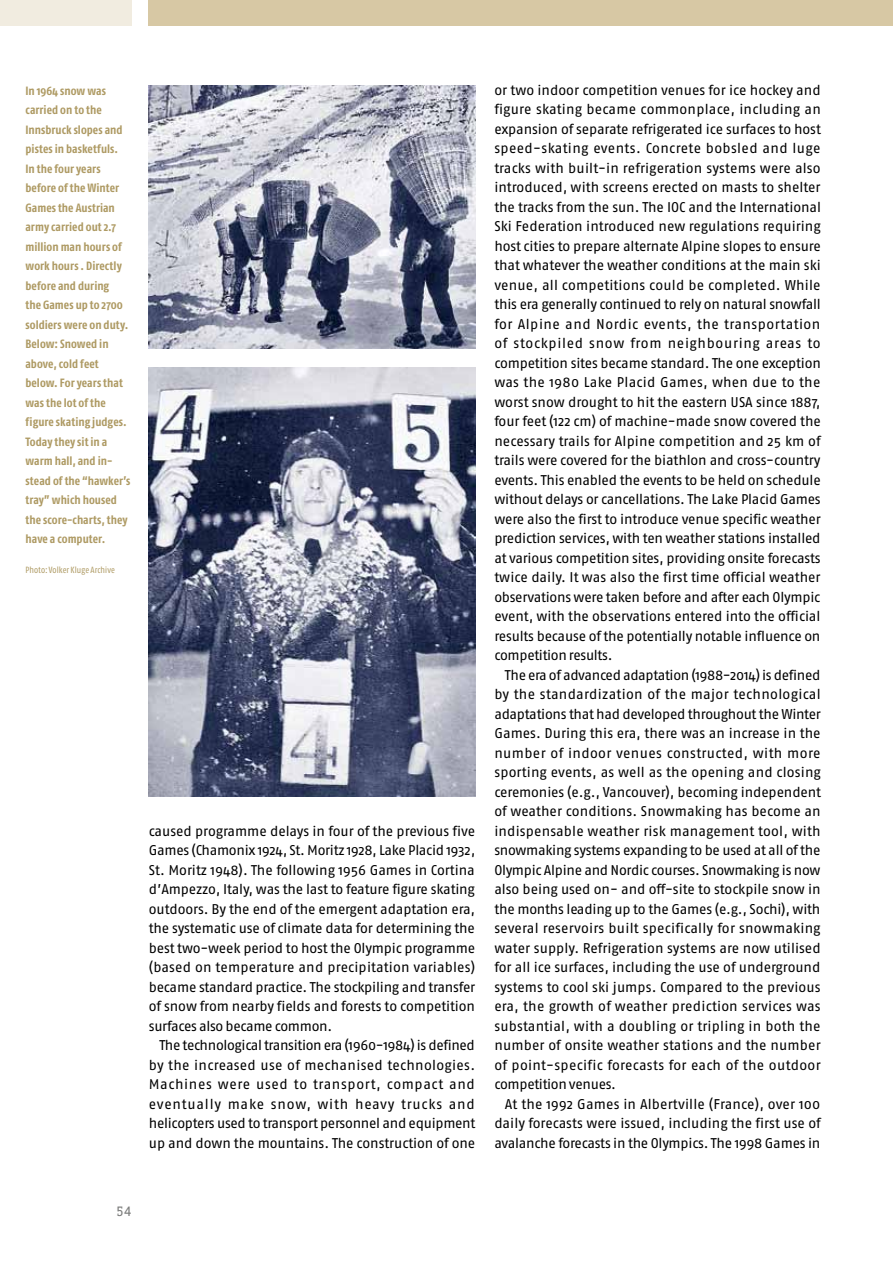
<style>
.page{position:relative;width:893px;height:1263px;background:#fff}
.page>*{position:absolute;margin:0;border:0;box-sizing:border-box;transform-origin:0 0}
.t1{font:14.1px/19.5px "Fago No";letter-spacing:-.015em;color:#000;text-align:justify}
.t2{font:13.5px "Fago Office Serif";color:#7a7b7a}
.t3{font:700 12px/19.5px "Fago Co";letter-spacing:.005em;color:#ae9a63}
.t4{font:9px "Fago Co";letter-spacing:.01em;color:#ae9a63}
</style>
<div class="page">
<div style="left:149px;top:0;width:744px;height:26px;background:#d7c8a4"></div>
<div style="left:0;top:0;width:132px;height:26px;background:#f1ece0"></div>
<img style="left:149px;top:85px;width:327px;height:263px">
<img style="left:149px;top:368px;width:327px;height:429px">
<p class="t3" style="left:26px;top:81px;width:107px">In 1964 snow was carried on to the<br>Innsbruck slopes and pistes in basketfuls.<br>In the four years before of the Winter<br>Games the Austrian army carried out 2.7 million man hours of work hours . Directly before and during<br>the Games up to 2700 soldiers were on duty.<br>Below: Snowed in above, cold feet below. For years that was the lot of the figure skating judges.<br>Today they sit in a warm hall, and in&shy;stead of the “hawker’s tray” which housed the score-charts, they have a computer.</p>
<p class="t4" style="left:26px;top:564px;width:91px">Photo: Volker Kluge Archive</p>
<p class="t1" style="left:149px;top:821px;width:328px">caused programme delays in four of the previous five Games (Chamonix 1924, St. Moritz 1928, Lake Placid 1932, St. Moritz 1948). The following 1956 Games in Cortina d’Ampezzo, Italy, was the last to feature figure skating outdoors. By the end of the emergent adaptation era, the systematic use of climate data for determining the best two-week period to host the Olympic programme (based on temperature and precipitation variables) became standard practice. The stockpiling and transfer of snow from nearby fields and forests to competition surfaces also became common.</p>
<p class="t1" style="left:149px;top:1036px;width:328px;text-indent:11px">The technological transition era (1960-1984) is defined by the increased use of mechanised technologies.<br>Machines were used to transport, compact and eventually make snow, with heavy trucks and helicopters used to transport personnel and equipment up and down the mountains. The construction of one</p>
<p class="t1" style="left:494px;top:80px;width:328px">or two indoor competition venues for ice hockey and figure skating became commonplace, including an expansion of separate refrigerated ice surfaces to host speed-skating events. Concrete bobsled and luge tracks with built-in refrigeration systems were also introduced, with screens erected on masts to shelter the tracks from the sun. The IOC and the International Ski Federation introduced new regulations requiring host cities to prepare alternate Alpine slopes to ensure that whatever the weather conditions at the main ski venue, all competitions could be completed. While this era generally continued to rely on natural snowfall for Alpine and Nordic events, the transportation of stockpiled snow from neighbouring areas to competition sites became standard. The one exception was the 1980 Lake Placid Games, when due to the worst snow drought to hit the eastern USA since 1887, four feet (122 cm) of machine-made snow covered the necessary trails for Alpine competition and 25 km of trails were covered for the biathlon and cross-country events. This enabled the events to be held on schedule without delays or cancellations. The Lake Placid Games were also the first to introduce venue specific weather prediction services, with ten weather stations installed at various competition sites, providing onsite forecasts twice daily. It was also the first time official weather observations were taken before and after each Olympic event, with the observations entered into the official results because of the potentially notable influence on competition results.</p>
<p class="t1" style="left:494px;top:665px;width:328px;text-indent:11px">The era of advanced adaptation (1988-2014) is defined by the standardization of the major technological adaptations that had developed throughout the Winter Games. During this era, there was an increase in the number of indoor venues constructed, with more sporting events, as well as the opening and closing ceremonies (e.g., Vancouver), becoming independent of weather conditions. Snowmaking has become an indispensable weather risk management tool, with snowmaking systems expanding to be used at all of the Olympic Alpine and Nordic courses. Snowmaking is now also being used on- and off-site to stockpile snow in the months leading up to the Games (e.g., Sochi), with several reservoirs built specifically for snowmaking water supply. Refrigeration systems are now utilised for all ice surfaces, including the use of underground systems to cool ski jumps. Compared to the previous era, the growth of weather prediction services was substantial, with a doubling or tripling in both the number of onsite weather stations and the number of point-specific forecasts for each of the outdoor competition venues.</p>
<p class="t1" style="left:494px;top:1094px;width:328px;text-indent:11px">At the 1992 Games in Albertville (France), over 100 daily forecasts were issued, including the first use of avalanche forecasts in the Olympics. The 1998 Games in</p>
<p class="t2" style="left:116px;top:1204px;width:17px">54</p>
</div>
